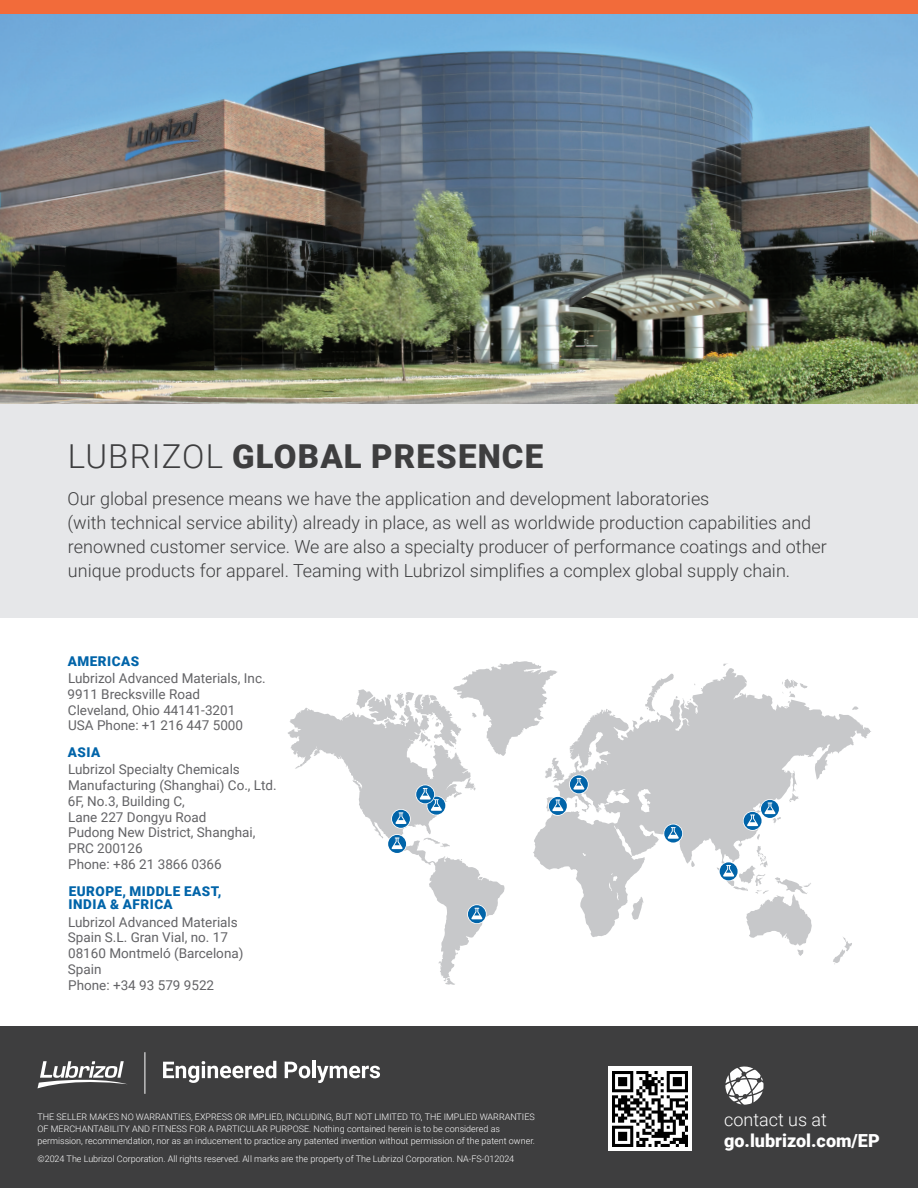
<style>
.page{position:relative;width:918px;height:1188px;background:#fff}
.page>*{position:absolute;margin:0;border:0;box-sizing:border-box;transform-origin:0 0}
.Smaller_Headline{font:900 33px "Roboto";letter-spacing:.035em;color:#3e3e3f}
.Smaller_Headline-2{font:300 18px/24px "Roboto";color:#3e3e3f}
.t1{font:900 18px "Roboto";color:#fff}
.t2{font:300 18px "Roboto";color:#fff}
.Location_Paragraph{font:13.5px/15.8px "Roboto";color:#636366}
.Location_Headline{font:900 13.5px/13.5px "Roboto";letter-spacing:.035em;color:#0164a9}
.Footer_Legal{font:300 9px/12px "Roboto";color:#fff}
.s1{font-weight:300}
</style>
<div class="page">
<div style="left:0;top:1026px;width:918px;height:162px;background:#3e3e3f"></div>
<img style="left:0;top:14px;width:918px;height:390px">
<svg style="left:163px;top:1061px;width:113px;height:22px"></svg>
<svg style="left:285px;top:1062px;width:25px;height:16px"></svg>
<hr style="left:312px;top:1061px;width:4px;height:17px;background:#fff">
<svg style="left:317px;top:1066px;width:63px;height:17px"></svg>
<svg style="left:38px;top:1061px;width:89px;height:27px"></svg>
<hr style="left:145px;top:1052px;width:1px;height:42px;background:#fff">
<svg style="left:833px;top:937px;width:19px;height:27px"></svg>
<svg style="left:445px;top:981px;width:10px;height:4px"></svg>
<svg style="left:288px;top:707px;width:217px;height:274px"></svg>
<svg style="left:479px;top:877px;width:4px;height:3px"></svg>
<svg style="left:533px;top:668px;width:338px;height:269px"></svg>
<svg style="left:760px;top:799px;width:20px;height:20px"></svg>
<svg style="left:761px;top:800px;width:18px;height:18px"></svg>
<svg style="left:764px;top:803px;width:17px;height:23px"></svg>
<svg style="left:743px;top:811px;width:19px;height:20px"></svg>
<svg style="left:744px;top:812px;width:18px;height:18px"></svg>
<svg style="left:747px;top:815px;width:11px;height:11px"></svg>
<svg style="left:717px;top:834px;width:95px;height:122px"></svg>
<svg style="left:664px;top:824px;width:19px;height:19px"></svg>
<div style="left:664px;top:825px;width:18px;height:18px;background:#0164a9;border-radius:50%"></div>
<svg style="left:668px;top:827px;width:11px;height:12px"></svg>
<svg style="left:467px;top:904px;width:20px;height:20px"></svg>
<svg style="left:468px;top:905px;width:18px;height:18px"></svg>
<svg style="left:471px;top:908px;width:11px;height:11px"></svg>
<svg style="left:387px;top:834px;width:20px;height:20px"></svg>
<svg style="left:388px;top:835px;width:18px;height:18px"></svg>
<svg style="left:392px;top:838px;width:11px;height:11px"></svg>
<svg style="left:391px;top:809px;width:20px;height:20px"></svg>
<svg style="left:392px;top:810px;width:18px;height:18px"></svg>
<svg style="left:346px;top:661px;width:241px;height:163px"></svg>
<div style="left:0;top:0;width:918px;height:14px;background:#f26b3a"></div>
<svg style="left:608px;top:1067px;width:84px;height:84px;background:#e0e0e0"></svg>
<img style="left:613px;top:1071px;width:74px;height:75px">
<svg style="left:725px;top:1067px;width:39px;height:38px"></svg>
<div style="left:0;top:404px;width:918px;height:214px;background:#e6e7e9"></div>
<p class="Smaller_Headline" style="left:68px;top:433px;width:477px"><span class="s1">LUBRIZOL</span> GLOBAL PRESENCE</p>
<p class="Smaller_Headline-2" style="left:67px;top:486px;width:761px">Our global presence means we have the application and development laboratories<br>(with technical service ability) already in place, as well as worldwide production capabilities and renowned customer service. We are also a specialty producer of performance coatings and other unique products for apparel. Teaming with Lubrizol simplifies a complex global supply chain.</p>
<p class="Location_Headline" style="left:68px;top:654px;width:73px">AMERICAS</p>
<p class="Location_Paragraph" style="left:68px;top:670px;width:200px">Lubrizol Advanced Materials, Inc.<br>9911 Brecksville Road<br>Cleveland, Ohio 44141-3201<br>USA Phone: +1 216 447 5000</p>
<p class="Location_Headline" style="left:68px;top:745px;width:34px">ASIA</p>
<p class="Location_Paragraph" style="left:68px;top:761px;width:210px">Lubrizol Specialty Chemicals<br>Manufacturing (Shanghai) Co., Ltd.<br>6F, No.3, Building C,<br>Lane 227 Dongyu Road<br>Pudong New District, Shanghai,<br>PRC 200126<br>Phone: +86 21 3866 0366</p>
<p class="Location_Headline" style="left:69px;top:884px;width:154px">EUROPE, MIDDLE EAST,<br>INDIA &amp; AFRICA</p>
<p class="Location_Paragraph" style="left:68px;top:913px;width:171px">Lubrizol Advanced Materials</p>
<p class="Location_Paragraph" style="left:68px;top:929px;width:177px">Spain S.L. Gran Vial, no. 17<br>08160 Montmeló (Barcelona)<br>Spain<br>Phone: +34 93 579 9522</p>
<p class="Footer_Legal" style="left:38px;top:1110px;width:499px">THE SELLER MAKES NO WARRANTIES, EXPRESS OR IMPLIED, INCLUDING, BUT NOT LIMITED TO, THE IMPLIED WARRANTIES<br>OF MERCHANTABILITY AND FITNESS FOR A PARTICULAR PURPOSE. Nothing contained herein is to be considered as permission, recommendation, nor as an inducement to practice any patented invention without permission of the patent owner.</p>
<p class="Footer_Legal" style="left:38px;top:1153px;width:478px">©2024 The Lubrizol Corporation. All rights reserved. All marks are the property of The Lubrizol Corporation. NA-FS-012024</p>
<p class="t2" style="left:724px;top:1107px;width:104px">contact us at</p>
<p class="t1" style="left:724px;top:1128px;width:157px">go.lubrizol.com/EP</p>
</div>
